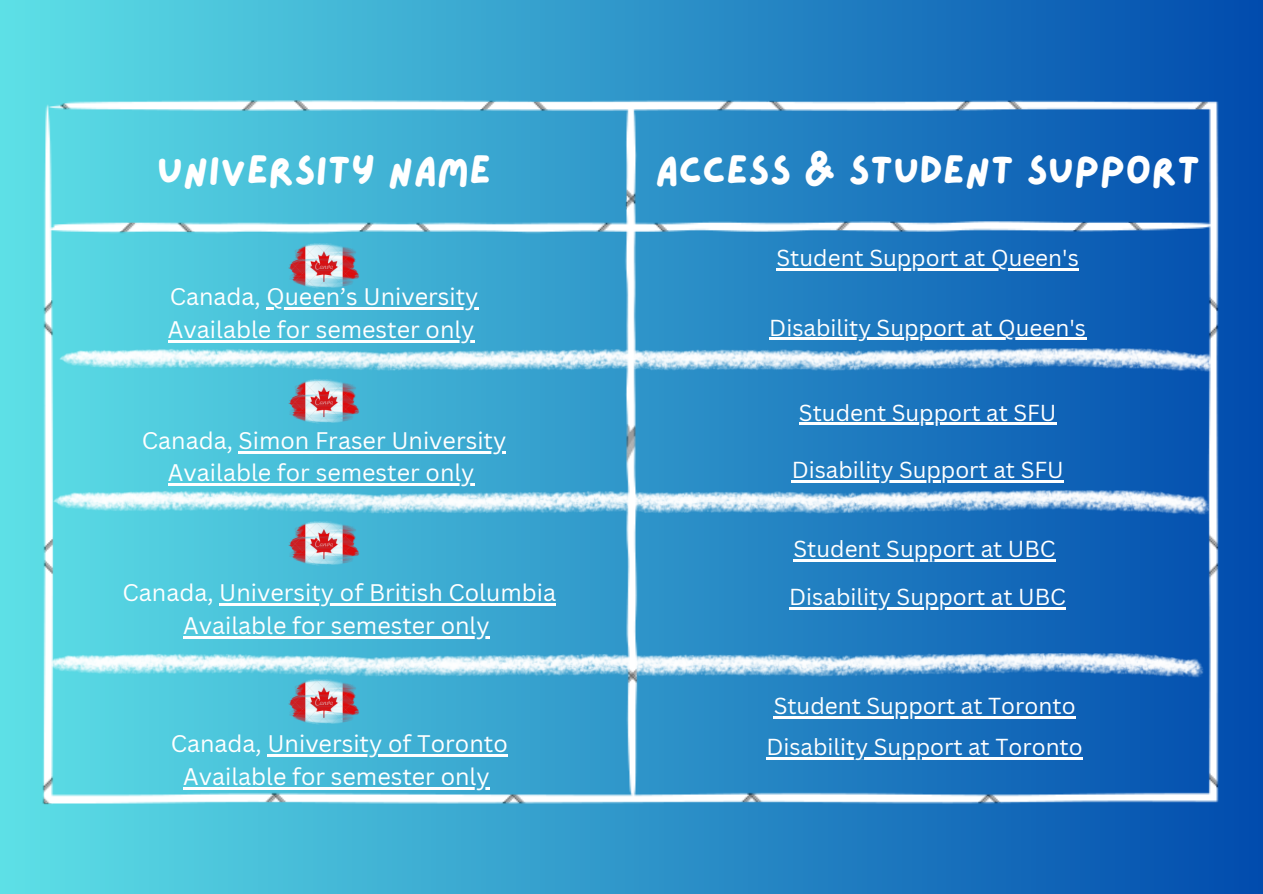
<style>
.page{position:relative;width:1263px;height:894px;background:#fff}
.page>*{position:absolute;margin:0;border:0;box-sizing:border-box;transform-origin:0 0}
.t1{font:40.5px "Lazydog";color:#fff}
.t2{font:23.4px/32.7px "Canva Sans";color:#fff;text-align:center}
.t3{font:22.5px "Canva Sans";color:#fff}
</style>
<div class="page">
<div style="left:0;top:0;width:1263px;height:893px;background:linear-gradient(to right,#5de0e6,#014bad)"></div>
<img style="left:35px;top:69px;width:1192px;height:735px">
<svg style="left:36px;top:347px;width:1204px;height:26px"></svg>
<svg style="left:29px;top:489px;width:1205px;height:26px"></svg>
<svg style="left:23px;top:652px;width:1204px;height:26px"></svg>
<hr style="left:777px;top:269px;width:302px;height:2px;background:#fff">
<hr style="left:769px;top:338px;width:317px;height:2px;background:#fff">
<hr style="left:792px;top:480px;width:272px;height:2px;background:#fff">
<hr style="left:793px;top:558px;width:263px;height:3px;background:#fff">
<hr style="left:789px;top:607px;width:277px;height:2px;background:#fff">
<hr style="left:774px;top:716px;width:288px;height:2px;background:#fff">
<svg style="left:1062px;top:716px;width:14px;height:2px"></svg>
<hr style="left:766px;top:756px;width:317px;height:2px;background:#fff">
<img style="left:288px;top:243px;width:71px;height:47px">
<img style="left:288px;top:378px;width:71px;height:47px">
<img style="left:288px;top:520px;width:71px;height:47px">
<img style="left:288px;top:678px;width:71px;height:48px">
<hr style="left:266px;top:307px;width:212px;height:2px;background:#fff">
<hr style="left:168px;top:340px;width:307px;height:2px;background:#fff">
<hr style="left:799px;top:422px;width:258px;height:3px;background:#fff">
<hr style="left:239px;top:451px;width:267px;height:2px;background:#fff">
<hr style="left:168px;top:483px;width:307px;height:3px;background:#fff">
<hr style="left:219px;top:603px;width:337px;height:2px;background:#fff">
<hr style="left:183px;top:636px;width:307px;height:2px;background:#fff">
<hr style="left:267px;top:754px;width:241px;height:2px;background:#fff">
<hr style="left:183px;top:787px;width:307px;height:2px;background:#fff">
<h1 class="t1" style="left:157px;top:150px;width:336px">UNIVERSITY NAME</h1>
<p class="t1" style="left:655px;top:150px;width:547px">ACCESS &amp; STUDENT SUPPORT</p>
<h1 class="t2" style="left:170px;top:279px;width:310px">Canada, Queen’s University</h1>
<p class="t2" style="left:168px;top:312px;width:308px">Available for semester only</p>
<p class="t2" style="left:142px;top:423px;width:366px">Canada, Simon Fraser University</p>
<p class="t2" style="left:168px;top:456px;width:308px">Available for semester only</p>
<p class="t2" style="left:123px;top:575px;width:435px">Canada, University of British Columbia</p>
<p class="t2" style="left:183px;top:608px;width:308px">Available for semester only</p>
<p class="t2" style="left:171px;top:726px;width:339px">Canada, University of Toronto<br>Available for semester only</p>
<p class="t3" style="left:777px;top:242px;width:304px">Student Support at Queen's</p>
<p class="t3" style="left:769px;top:311px;width:318px">Disability Support at Queen's</p>
<p class="t3" style="left:799px;top:396px;width:259px">Student Support at SFU</p>
<p class="t3" style="left:792px;top:454px;width:273px">Disability Support at SFU</p>
<p class="t3" style="left:793px;top:532px;width:264px">Student Support at UBC</p>
<p class="t3" style="left:789px;top:581px;width:278px">Disability Support at UBC</p>
<p class="t3" style="left:774px;top:689px;width:303px">Student Support at Toronto</p>
<p class="t3" style="left:766px;top:730px;width:318px">Disability Support at Toronto</p>
</div>
